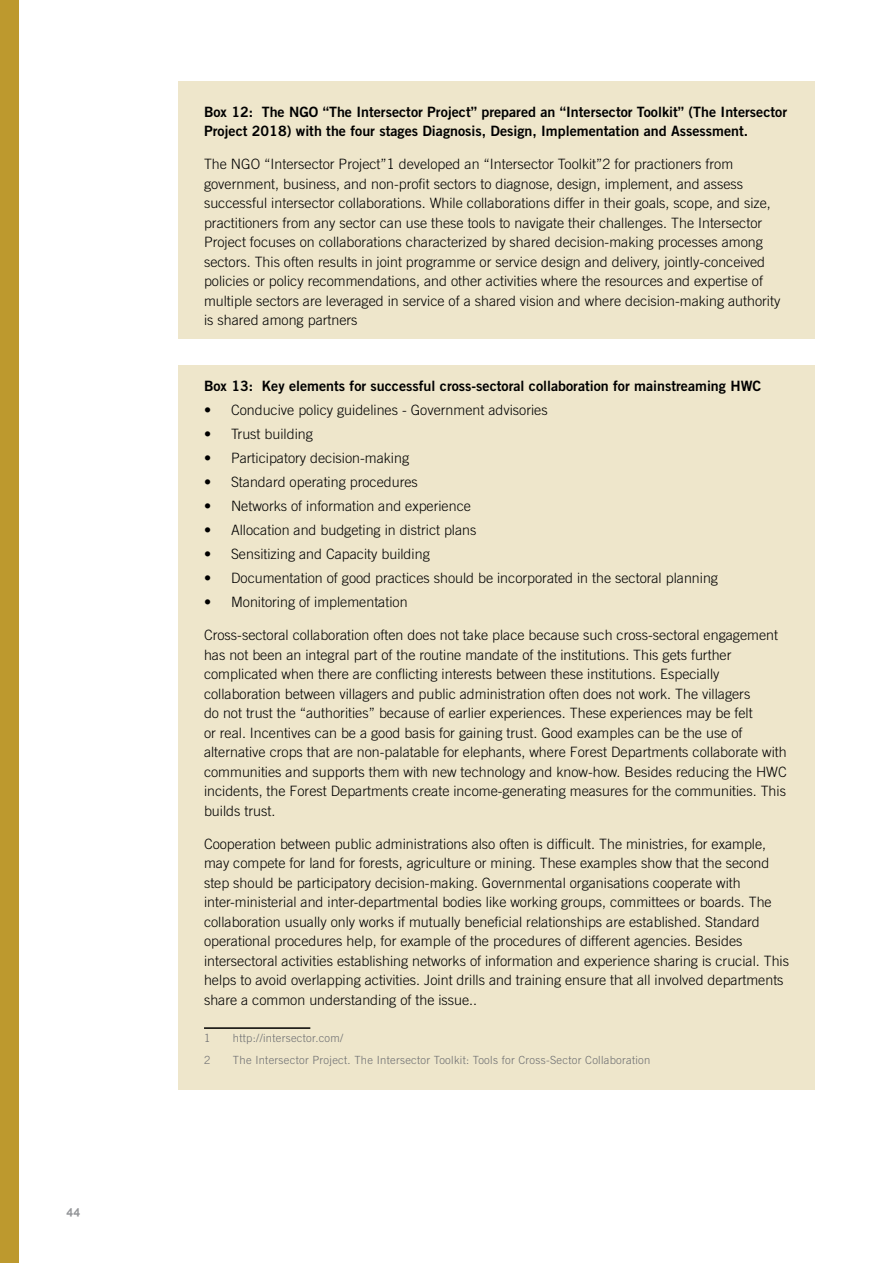
<style>
.page{position:relative;width:893px;height:1263px;background:#fff}
.page>*{position:absolute;margin:0;border:0;box-sizing:border-box;transform-origin:0 0}
.t1{font:300 14.25px/19.5px "Trade Gothic LT Std";color:#000}
.t2{font:14.25px/19.5px "Trade Gothic LT Std Bd 2";color:#000}
.t3{font:700 12px "Raleway";color:#939598}
.t4{font:300 11.25px "Trade Gothic LT Std";letter-spacing:.025em;color:#6d6e71}
</style>
<div class="page">
<div style="left:0;top:0;width:19px;height:1263px;background:#bd992e"></div>
<div style="left:178px;top:81px;width:637px;height:1008px;background:#eee6cb"></div>
<hr style="left:204px;top:1027px;width:106px;height:2px;background:#000">
<div style="left:160px;top:340px;width:672px;height:25px;background:#fff"></div>
<p class="t3" style="left:67px;top:1204px;width:15px">44</p>
<p class="t2" style="left:204px;top:102px;width:585px">Box 12: The NGO “The Intersector Project” prepared an “Intersector Toolkit” (The Intersector<br>Project 2018) with the four stages Diagnosis, Design, Implementation and Assessment.</p>
<p class="t1" style="left:204px;top:154px;width:578px">The NGO “Intersector Project”1 developed an “Intersector Toolkit”2 for practioners from government, business, and non-profit sectors to diagnose, design, implement, and assess successful intersector collaborations. While collaborations differ in their goals, scope, and size, practitioners from any sector can use these tools to navigate their challenges. The Intersector Project focuses on collaborations characterized by shared decision-making processes among sectors. This often results in joint programme or service design and delivery, jointly-conceived policies or policy recommendations, and other activities where the resources and expertise of multiple sectors are leveraged in service of a shared vision and where decision-making authority is shared among partners</p>
<p class="t2" style="left:204px;top:376px;width:559px">Box 13: Key elements for successful cross-sectoral collaboration for mainstreaming HWC</p>
<p class="t1" style="left:204px;top:400px;width:345px">• Conducive policy guidelines - Government advisories</p>
<p class="t1" style="left:204px;top:424px;width:110px">• Trust building</p>
<p class="t1" style="left:204px;top:448px;width:207px">• Participatory decision-making</p>
<p class="t1" style="left:204px;top:472px;width:215px">• Standard operating procedures</p>
<p class="t1" style="left:204px;top:496px;width:268px">• Networks of information and experience</p>
<p class="t1" style="left:204px;top:520px;width:274px">• Allocation and budgeting in district plans</p>
<p class="t1" style="left:204px;top:544px;width:227px">• Sensitizing and Capacity building</p>
<p class="t1" style="left:204px;top:568px;width:515px">• Documentation of good practices should be incorporated in the sectoral planning</p>
<p class="t1" style="left:204px;top:592px;width:205px">• Monitoring of implementation</p>
<p class="t1" style="left:204px;top:625px;width:584px">Cross-sectoral collaboration often does not take place because such cross-sectoral engagement has not been an integral part of the routine mandate of the institutions. This gets further complicated when there are conflicting interests between these institutions. Especially collaboration between villagers and public administration often does not work. The villagers<br>do not trust the “authorities” because of earlier experiences. These experiences may be felt<br>or real. Incentives can be a good basis for gaining trust. Good examples can be the use of alternative crops that are non-palatable for elephants, where Forest Departments collaborate with communities and supports them with new technology and know-how. Besides reducing the HWC incidents, the Forest Departments create income-generating measures for the communities. This builds trust.</p>
<p class="t1" style="left:204px;top:834px;width:587px">Cooperation between public administrations also often is difficult. The ministries, for example, may compete for land for forests, agriculture or mining. These examples show that the second step should be participatory decision-making. Governmental organisations cooperate with inter-ministerial and inter-departmental bodies like working groups, committees or boards. The collaboration usually only works if mutually beneficial relationships are established. Standard operational procedures help, for example of the procedures of different agencies. Besides intersectoral activities establishing networks of information and experience sharing is crucial. This helps to avoid overlapping activities. Joint drills and training ensure that all involved departments share a common understanding of the issue..</p>
<p class="t4" style="left:204px;top:1031px;width:8px">1</p>
<p class="t4" style="left:233px;top:1031px;width:112px">http://intersector.com/</p>
<p class="t4" style="left:204px;top:1053px;width:8px">2</p>
<p class="t4" style="left:233px;top:1053px;width:419px">The Intersector Project. The Intersector Toolkit: Tools for Cross-Sector Collaboration</p>
</div>
